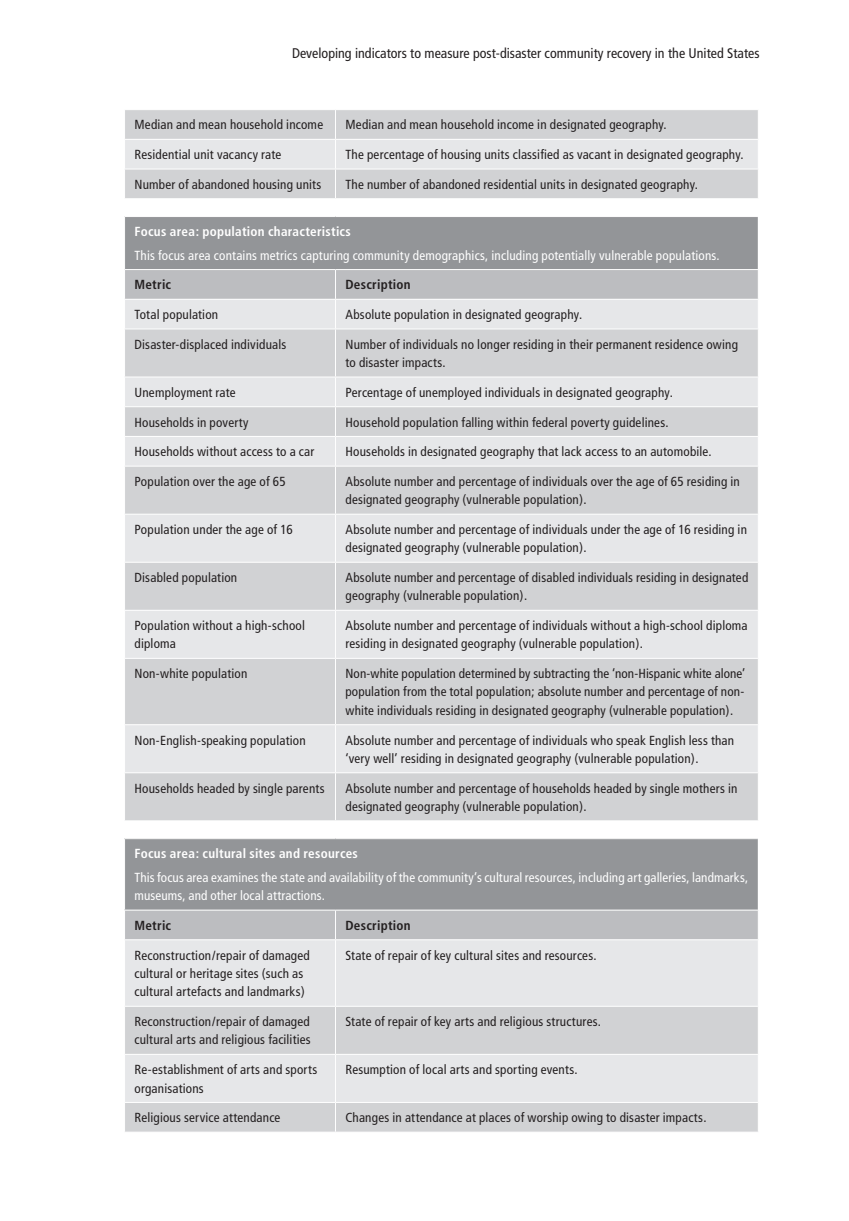
<style>
.page{position:relative;width:849px;height:1221px;background:#fff}
.page>*{position:absolute;margin:0;border:0;box-sizing:border-box;transform-origin:0 0}
.t1{font:condensed 14px "Frutiger";color:#231f20}
.t2{font:condensed 13.12px/18.4px "Frutiger";letter-spacing:.015em;color:#231f20}
.t3{font:condensed 13.12px/18.4px "Frutiger";letter-spacing:.01em;color:#fff}
.t4{font:700 condensed 13.12px "Frutiger";letter-spacing:.02em;color:#fff}
.t5{font:700 condensed 13.12px "Frutiger";letter-spacing:.02em;color:#231f20}
</style>
<div class="page">
<svg style="left:125px;top:110px;width:633px;height:88px;background:#d9d9db"></svg>
<div style="left:124px;top:216px;width:634px;height:53px;background:#939598"></div>
<svg style="left:125px;top:329px;width:632px;height:491px;background:#d9dadc"></svg>
<hr style="left:124px;top:216px;width:211px;height:1px;background:#fff">
<hr style="left:124px;top:217px;width:1px;height:52px;background:#fff">
<hr style="left:335px;top:216px;width:423px;height:1px;background:#fff">
<hr style="left:757px;top:217px;width:1px;height:52px;background:#fff">
<svg style="left:124px;top:269px;width:634px;height:59px;background:#d2d3d5"></svg>
<hr style="left:335px;top:329px;width:1px;height:47px;background:#fff">
<hr style="left:124px;top:376px;width:211px;height:1px;background:#fff">
<hr style="left:335px;top:376px;width:423px;height:1px;background:#fff">
<hr style="left:124px;top:406px;width:211px;height:1px;background:#fff">
<hr style="left:335px;top:406px;width:423px;height:1px;background:#fff">
<hr style="left:124px;top:436px;width:211px;height:1px;background:#fff">
<hr style="left:335px;top:436px;width:423px;height:1px;background:#fff">
<svg style="left:335px;top:377px;width:1px;height:88px"></svg>
<svg style="left:757px;top:377px;width:1px;height:88px"></svg>
<hr style="left:124px;top:465px;width:211px;height:1px;background:#fff">
<hr style="left:335px;top:465px;width:423px;height:1px;background:#fff">
<hr style="left:335px;top:466px;width:1px;height:47px;background:#fff">
<hr style="left:124px;top:513px;width:211px;height:1px;background:#fff">
<hr style="left:335px;top:513px;width:423px;height:1px;background:#fff">
<hr style="left:335px;top:514px;width:1px;height:47px;background:#fff">
<hr style="left:124px;top:561px;width:211px;height:1px;background:#fff">
<hr style="left:335px;top:561px;width:423px;height:1px;background:#fff">
<hr style="left:335px;top:562px;width:1px;height:48px;background:#fff">
<hr style="left:124px;top:610px;width:211px;height:1px;background:#fff">
<hr style="left:335px;top:610px;width:423px;height:1px;background:#fff">
<hr style="left:335px;top:610px;width:1px;height:48px;background:#fff">
<hr style="left:124px;top:658px;width:211px;height:1px;background:#fff">
<hr style="left:335px;top:658px;width:423px;height:1px;background:#fff">
<hr style="left:335px;top:658px;width:1px;height:66px;background:#fff">
<hr style="left:124px;top:724px;width:211px;height:1px;background:#fff">
<hr style="left:335px;top:724px;width:423px;height:1px;background:#fff">
<hr style="left:335px;top:725px;width:1px;height:47px;background:#fff">
<hr style="left:124px;top:772px;width:211px;height:1px;background:#fff">
<hr style="left:335px;top:772px;width:423px;height:1px;background:#fff">
<hr style="left:335px;top:773px;width:1px;height:47px;background:#fff">
<div style="left:124px;top:838px;width:634px;height:72px;background:#939598"></div>
<div style="left:125px;top:940px;width:632px;height:65px;background:#e6e7e9"></div>
<svg style="left:125px;top:1007px;width:632px;height:124px;background:#d9dadc"></svg>
<hr style="left:124px;top:838px;width:211px;height:1px;background:#fff">
<hr style="left:124px;top:839px;width:1px;height:70px;background:#fff">
<hr style="left:335px;top:838px;width:423px;height:1px;background:#fff">
<hr style="left:757px;top:839px;width:1px;height:70px;background:#fff">
<hr style="left:124px;top:909px;width:211px;height:1px;background:#fff">
<hr style="left:335px;top:909px;width:423px;height:1px;background:#fff">
<div style="left:125px;top:910px;width:633px;height:29px;background:#bcbdc0"></div>
<hr style="left:335px;top:940px;width:1px;height:65px;background:#fff">
<hr style="left:335px;top:1006px;width:1px;height:47px;background:#fff">
<hr style="left:124px;top:1053px;width:211px;height:1px;background:#fff">
<hr style="left:335px;top:1053px;width:423px;height:1px;background:#fff">
<hr style="left:335px;top:1054px;width:1px;height:47px;background:#fff">
<hr style="left:124px;top:1101px;width:211px;height:1px;background:#fff">
<hr style="left:335px;top:1101px;width:423px;height:1px;background:#fff">
<svg style="left:335px;top:1102px;width:1px;height:29px"></svg>
<svg style="left:757px;top:1103px;width:1px;height:28px"></svg>
<p class="t1" style="left:292px;top:45px;width:469px">Developing indicators to measure post-disaster community recovery in the United States</p>
<p class="t2" style="left:134px;top:116px;width:190px">Median and mean household income</p>
<p class="t2" style="left:345px;top:116px;width:323px">Median and mean household income in designated geography.</p>
<p class="t2" style="left:134px;top:145px;width:148px">Residential unit vacancy rate</p>
<p class="t2" style="left:345px;top:145px;width:399px">The percentage of housing units classified as vacant in designated geography.</p>
<p class="t2" style="left:134px;top:175px;width:188px">Number of abandoned housing units</p>
<p class="t2" style="left:345px;top:175px;width:354px">The number of abandoned residential units in designated geography.</p>
<p class="t4" style="left:134px;top:224px;width:218px">Focus area: population characteristics</p>
<p class="t3" style="left:134px;top:246px;width:586px">This focus area contains metrics capturing community demographics, including potentially vulnerable populations.</p>
<p class="t5" style="left:134px;top:277px;width:38px">Metric</p>
<p class="t5" style="left:345px;top:277px;width:67px">Description</p>
<p class="t2" style="left:134px;top:305px;width:85px">Total population</p>
<p class="t2" style="left:345px;top:305px;width:238px">Absolute population in designated geography.</p>
<p class="t2" style="left:134px;top:335px;width:153px">Disaster-displaced individuals</p>
<p class="t2" style="left:345px;top:335px;width:394px">Number of individuals no longer residing in their permanent residence owing to disaster impacts.</p>
<p class="t2" style="left:134px;top:383px;width:103px">Unemployment rate</p>
<p class="t2" style="left:345px;top:383px;width:329px">Percentage of unemployed individuals in designated geography.</p>
<p class="t2" style="left:134px;top:413px;width:116px">Households in poverty</p>
<p class="t2" style="left:345px;top:413px;width:324px">Household population falling within federal poverty guidelines.</p>
<p class="t2" style="left:134px;top:442px;width:181px">Households without access to a car</p>
<p class="t2" style="left:345px;top:442px;width:367px">Households in designated geography that lack access to an automobile.</p>
<p class="t2" style="left:134px;top:472px;width:153px">Population over the age of 65</p>
<p class="t2" style="left:345px;top:472px;width:396px">Absolute number and percentage of individuals over the age of 65 residing in designated geography (vulnerable population).</p>
<p class="t2" style="left:134px;top:520px;width:160px">Population under the age of 16</p>
<p class="t2" style="left:345px;top:520px;width:403px">Absolute number and percentage of individuals under the age of 16 residing in designated geography (vulnerable population).</p>
<p class="t2" style="left:134px;top:568px;width:104px">Disabled population</p>
<p class="t2" style="left:345px;top:568px;width:404px">Absolute number and percentage of disabled individuals residing in designated geography (vulnerable population).</p>
<p class="t2" style="left:134px;top:616px;width:172px">Population without a high-school diploma</p>
<p class="t2" style="left:345px;top:616px;width:403px">Absolute number and percentage of individuals without a high-school diploma residing in designated geography (vulnerable population).</p>
<p class="t2" style="left:134px;top:664px;width:114px">Non-white population</p>
<p class="t2" style="left:345px;top:664px;width:401px;text-align:justify">Non-white population determined by subtracting the ‘non-Hispanic white alone’ population from the total population; absolute number and percentage of non&shy;white individuals residing in designated geography (vulnerable population).</p>
<p class="t2" style="left:134px;top:730px;width:173px">Non-English-speaking population</p>
<p class="t2" style="left:345px;top:730px;width:390px">Absolute number and percentage of individuals who speak English less than ‘very well’ residing in designated geography (vulnerable population).</p>
<p class="t2" style="left:134px;top:778px;width:192px">Households headed by single parents</p>
<p class="t2" style="left:345px;top:778px;width:393px">Absolute number and percentage of households headed by single mothers in designated geography (vulnerable population).</p>
<p class="t4" style="left:134px;top:846px;width:225px">Focus area: cultural sites and resources</p>
<p class="t3" style="left:134px;top:868px;width:615px">This focus area examines the state and availability of the community’s cultural resources, including art galleries, landmarks, museums, and other local attractions.</p>
<p class="t5" style="left:134px;top:917px;width:38px">Metric</p>
<p class="t5" style="left:345px;top:917px;width:67px">Description</p>
<p class="t2" style="left:134px;top:945px;width:177px">Reconstruction/repair of damaged cultural or heritage sites (such as cultural artefacts and landmarks)</p>
<p class="t2" style="left:345px;top:945px;width:253px">State of repair of key cultural sites and resources.</p>
<p class="t2" style="left:134px;top:1012px;width:178px">Reconstruction/repair of damaged cultural arts and religious facilities</p>
<p class="t2" style="left:345px;top:1012px;width:257px">State of repair of key arts and religious structures.</p>
<p class="t2" style="left:134px;top:1060px;width:184px">Re-establishment of arts and sports organisations</p>
<p class="t2" style="left:345px;top:1060px;width:234px">Resumption of local arts and sporting events.</p>
<p class="t2" style="left:134px;top:1108px;width:147px">Religious service attendance</p>
<p class="t2" style="left:345px;top:1108px;width:362px">Changes in attendance at places of worship owing to disaster impacts.</p>
</div>
